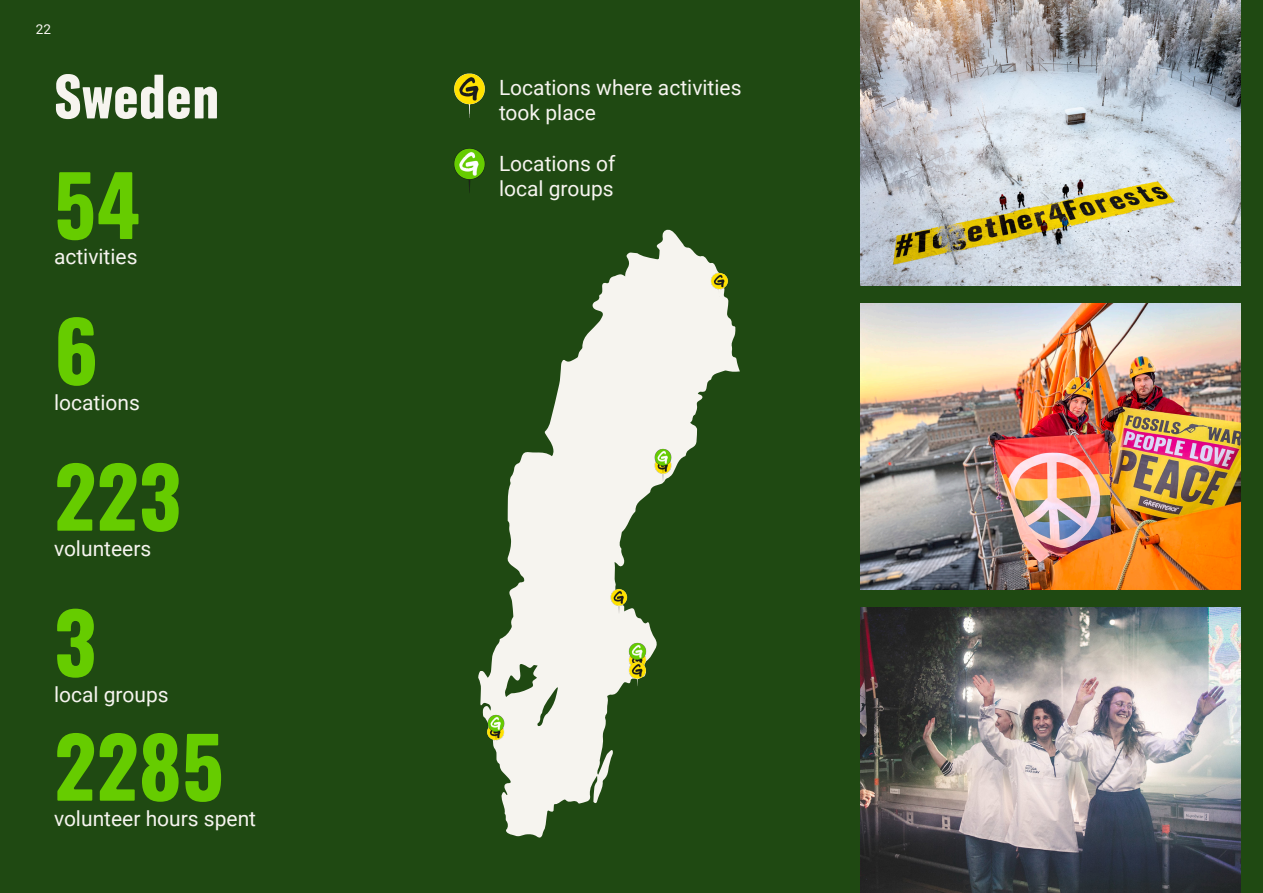
<style>
.page{position:relative;width:1263px;height:893px;background:#1f4912}
.page>*{position:absolute;margin:0;border:0;box-sizing:border-box;transform-origin:0 0}
.Highlighted_nr{font:82.5px "Zodiac Sans";color:#6c0}
.Heading_1{font:54px "Zodiac Sans";color:#f6f4ef}
.Heading_4{font:21px "Roboto";color:#f6f4ef}
.t1{font:13.5px "Roboto";color:#f6f4ef}
</style>
<div class="page">
<svg style="left:478px;top:229px;width:262px;height:609px"></svg>
<img style="left:454px;top:148px;width:31px;height:45px">
<img style="left:454px;top:73px;width:31px;height:45px">
<img style="left:860px;top:607px;width:380px;height:286px">
<img style="left:860px;top:304px;width:380px;height:285px">
<img style="left:860px;top:0;width:380px;height:286px">
<img style="left:625px;top:641px;width:25px;height:19px">
<img style="left:483px;top:742px;width:25px;height:9px">
<img style="left:483px;top:713px;width:25px;height:29px">
<img style="left:650px;top:476px;width:26px;height:8px">
<img style="left:650px;top:446px;width:26px;height:30px">
<img style="left:606px;top:587px;width:26px;height:30px">
<img style="left:707px;top:270px;width:25px;height:30px">
<img style="left:625px;top:660px;width:25px;height:30px">
<p class="t1" style="left:36px;top:20px;width:17px">22</p>
<p class="Heading_1" style="left:54px;top:68px;width:167px">Sweden</p>
<p class="Highlighted_nr" style="left:54px;top:162px;width:88px">54</p>
<p class="Heading_4" style="left:54px;top:242px;width:85px">activities</p>
<p class="Highlighted_nr" style="left:54px;top:308px;width:46px">6</p>
<p class="Heading_4" style="left:54px;top:388px;width:87px">locations</p>
<p class="Highlighted_nr" style="left:54px;top:454px;width:129px">223</p>
<p class="Heading_4" style="left:54px;top:534px;width:99px">volunteers</p>
<p class="Highlighted_nr" style="left:54px;top:600px;width:44px">3</p>
<p class="Heading_4" style="left:54px;top:679px;width:116px">local groups</p>
<p class="Highlighted_nr" style="left:54px;top:724px;width:171px">2285</p>
<p class="Heading_4" style="left:54px;top:804px;width:204px">volunteer hours spent</p>
<p class="Heading_4" style="left:499px;top:73px;width:244px">Locations where activities</p>
<p class="Heading_4" style="left:499px;top:98px;width:98px">took place</p>
<p class="Heading_4" style="left:499px;top:148px;width:118px">Locations of</p>
<p class="Heading_4" style="left:499px;top:174px;width:116px">local groups</p>
</div>
